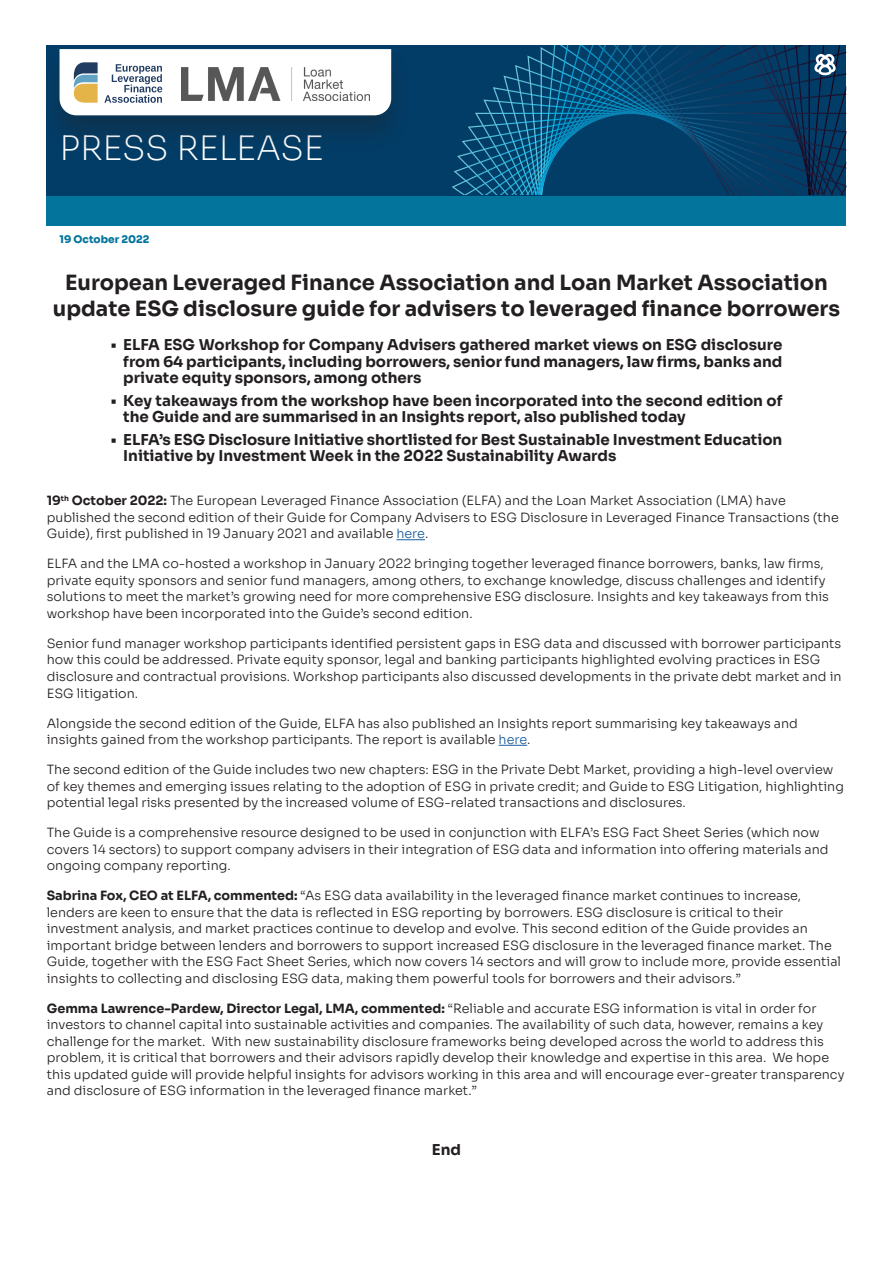
<style>
.page{position:relative;width:893px;height:1263px;background:#fff}
.page>*{position:absolute;margin:0;border:0;box-sizing:border-box;transform-origin:0 0}
.t1{font:200 33.6px "Sora";letter-spacing:-.01em;color:#fff}
._05_1_BODYTEXT_01_So{font:700 21px/25.2px "Sora";color:#231f20;text-align:center}
._05_1_BODYTEXT_01_So-2{font:700 15px/16.5px "Sora";color:#231f20}
._05_1_BODYTEXT_01_So-3{font:300 12.75px/16.5px "Sora";color:#231f20}
.t2{font:800 10.5px "Sora";color:#03749c}
.s1{font-weight:700}
.s2{color:#175d9e}
</style>
<div class="page">
<div style="left:47px;top:195px;width:799px;height:30px;background:#03749c"></div>
<div style="left:47px;top:45px;width:799px;height:150px;background:#023d67"></div>
<svg style="left:396px;top:539px;width:29px;height:1px"></svg>
<svg style="left:499px;top:745px;width:28px;height:1px"></svg>
<div style="left:40px;top:47px;width:370px;height:105px;background:#231f20;opacity:.32"></div>
<svg style="left:60px;top:49px;width:331px;height:66px;background:#edefee"></svg>
<img style="left:182px;top:68px;width:188px;height:33px">
<svg style="left:468px;top:45px;width:378px;height:150px"></svg>
<p class="t1" style="left:60px;top:120px;width:266px">PRESS RELEASE</p>
<p class="t2" style="left:60px;top:231px;width:91px">19 October 2022</p>
<p class="_05_1_BODYTEXT_01_So" style="left:53px;top:268px;width:789px">European Leveraged Finance Association and Loan Market Association update ESG disclosure guide for advisers to leveraged finance borrowers</p>
<p class="_05_1_BODYTEXT_01_So-2" style="left:123px;top:335px;width:661px;text-align:justify;text-indent:-13px">• ELFA ESG Workshop for Company Advisers gathered market views on ESG disclosure from 64 participants, including borrowers, senior fund managers, law firms, banks and private equity sponsors, among others</p>
<p class="_05_1_BODYTEXT_01_So-2" style="left:123px;top:391px;width:661px;text-indent:-13px">• Key takeaways from the workshop have been incorporated into the second edition of the Guide and are summarised in an Insights report, also published today</p>
<p class="_05_1_BODYTEXT_01_So-2" style="left:123px;top:430px;width:661px;text-indent:-13px">• ELFA’s ESG Disclosure Initiative shortlisted for Best Sustainable Investment Education<br>Initiative by Investment Week in the 2022 Sustainability Awards</p>
<p class="_05_1_BODYTEXT_01_So-3" style="left:47px;top:491px;width:793px"><span class="s1">19</span><sup>th</sup> <span class="s1">October 2022:</span> The European Leveraged Finance Association (ELFA) and the Loan Market Association (LMA) have published the second edition of their Guide for Company Advisers to ESG Disclosure in Leveraged Finance Transactions (the<br>Guide), first published in 19 January 2021 and available <span class="s2">here</span>.</p>
<p class="_05_1_BODYTEXT_01_So-3" style="left:47px;top:554px;width:784px">ELFA and the LMA co-hosted a workshop in January 2022 bringing together leveraged finance borrowers, banks, law firms, private equity sponsors and senior fund managers, among others, to exchange knowledge, discuss challenges and identify solutions to meet the market’s growing need for more comprehensive ESG disclosure. Insights and key takeaways from this workshop have been incorporated into the Guide’s second edition.</p>
<p class="_05_1_BODYTEXT_01_So-3" style="left:47px;top:634px;width:796px">Senior fund manager workshop participants identified persistent gaps in ESG data and discussed with borrower participants how this could be addressed. Private equity sponsor, legal and banking participants highlighted evolving practices in ESG disclosure and contractual provisions. Workshop participants also discussed developments in the private debt market and in ESG litigation.</p>
<p class="_05_1_BODYTEXT_01_So-3" style="left:47px;top:713px;width:753px">Alongside the second edition of the Guide, ELFA has also published an Insights report summarising key takeaways and insights gained from the workshop participants. The report is available <span class="s2">here</span>.</p>
<p class="_05_1_BODYTEXT_01_So-3" style="left:47px;top:760px;width:799px">The second edition of the Guide includes two new chapters: ESG in the Private Debt Market, providing a high-level overview of key themes and emerging issues relating to the adoption of ESG in private credit; and Guide to ESG Litigation, highlighting potential legal risks presented by the increased volume of ESG-related transactions and disclosures.</p>
<p class="_05_1_BODYTEXT_01_So-3" style="left:47px;top:823px;width:783px">The Guide is a comprehensive resource designed to be used in conjunction with ELFA’s ESG Fact Sheet Series (which now covers 14 sectors) to support company advisers in their integration of ESG data and information into offering materials and ongoing company reporting.</p>
<p class="_05_1_BODYTEXT_01_So-3" style="left:47px;top:886px;width:796px"><span class="s1">Sabrina Fox, CEO at ELFA, commented:</span> “As ESG data availability in the leveraged finance market continues to increase, lenders are keen to ensure that the data is reflected in ESG reporting by borrowers. ESG disclosure is critical to their investment analysis, and market practices continue to develop and evolve. This second edition of the Guide provides an important bridge between lenders and borrowers to support increased ESG disclosure in the leveraged finance market. The Guide, together with the ESG Fact Sheet Series, which now covers 14 sectors and will grow to include more, provide essential insights to collecting and disclosing ESG data, making them powerful tools for borrowers and their advisors.”</p>
<p class="_05_1_BODYTEXT_01_So-3" style="left:47px;top:998px;width:799px"><span class="s1">Gemma Lawrence-Pardew, Director Legal, LMA, commented:</span> “Reliable and accurate ESG information is vital in order for investors to channel capital into sustainable activities and companies. The availability of such data, however, remains a key challenge for the market. With new sustainability disclosure frameworks being developed across the world to address this problem, it is critical that borrowers and their advisors rapidly develop their knowledge and expertise in this area. We hope this updated guide will provide helpful insights for advisors working in this area and will encourage ever-greater transparency and disclosure of ESG information in the leveraged finance market.”</p>
<p class="_05_1_BODYTEXT_01_So-2" style="left:432px;top:1140px;width:31px">End</p>
</div>
